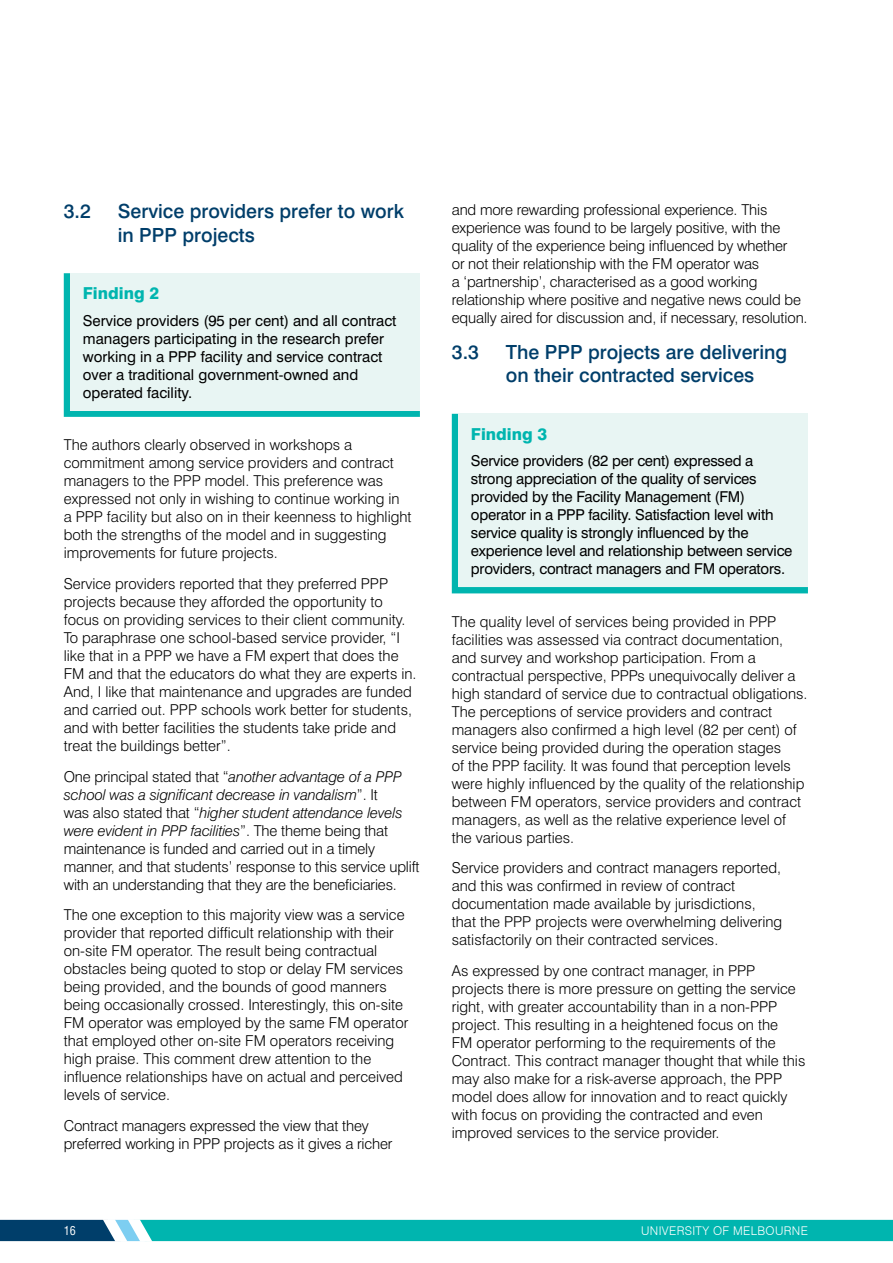
<style>
.page{position:relative;width:893px;height:1263px;background:#fff}
.page>*{position:absolute;margin:0;border:0;box-sizing:border-box;transform-origin:0 0}
.t1{font:500 19.5px/23.4px "Swiss 721 BT";color:#003e6a}
.t2{font:800 16.5px "Swiss 721 BT";color:#00b5af}
.t3{font:300 15px/18px "Swiss 721 BT";color:#000}
.t4{font:15px/18px "Swiss 721 BT";letter-spacing:-.015em;color:#000}
.t5{font:300 12px "Swiss 721 BT";letter-spacing:.03em;color:#fff}
.t6{font:condensed 12px "Swiss 721 BT";color:#fff}
.s1{font-style:italic}
</style>
<div class="page">
<svg style="left:0;top:1219px;width:893px;height:23px;background:#1bafb0"></svg>
<svg style="left:64px;top:273px;width:356px;height:144px;background:#1cbcb7"></svg>
<div style="left:70px;top:273px;width:350px;height:137px;background:#e8f5f3"></div>
<svg style="left:452px;top:414px;width:356px;height:179px;background:#01b5af"></svg>
<div style="left:458px;top:414px;width:350px;height:173px;background:#e8f5f3"></div>
<h1 class="t1" style="left:64px;top:199px;width:29px">3.2</h1>
<h1 class="t1" style="left:118px;top:199px;width:288px">Service providers prefer to work in PPP projects</h1>
<p class="t2" style="left:83px;top:283px;width:78px">Finding 2</p>
<p class="t4" style="left:83px;top:311px;width:315px">Service providers (95 per cent) and all contract managers participating in the research prefer working in a PPP facility and service contract over a traditional government-owned and operated facility.</p>
<p class="t3" style="left:64px;top:436px;width:349px">The authors clearly observed in workshops a commitment among service providers and contract managers to the PPP model. This preference was expressed not only in wishing to continue working in<br>a PPP facility but also on in their keenness to highlight both the strengths of the model and in suggesting improvements for future projects.</p>
<p class="t3" style="left:64px;top:574px;width:354px">Service providers reported that they preferred PPP projects because they afforded the opportunity to focus on providing services to their client community.<br>To paraphrase one school-based service provider, “I like that in a PPP we have a FM expert that does the FM and that the educators do what they are experts in.<br>And, I like that maintenance and upgrades are funded and carried out. PPP schools work better for students, and with better facilities the students take pride and treat the buildings better”.</p>
<p class="t3" style="left:64px;top:767px;width:357px">One principal stated that “<span class="s1">another advantage of a PPP school was a significant decrease in vandalism</span>”. It<br>was also stated that “<span class="s1">higher student attendance levels were evident in PPP facilities</span>”. The theme being that maintenance is funded and carried out in a timely manner, and that students’ response to this service uplift with an understanding that they are the beneficiaries.</p>
<p class="t3" style="left:64px;top:906px;width:346px">The one exception to this majority view was a service provider that reported difficult relationship with their on-site FM operator. The result being contractual obstacles being quoted to stop or delay FM services being provided, and the bounds of good manners being occasionally crossed. Interestingly, this on-site FM operator was employed by the same FM operator that employed other on-site FM operators receiving high praise. This comment drew attention to the influence relationships have on actual and perceived levels of service.</p>
<p class="t3" style="left:64px;top:1117px;width:330px">Contract managers expressed the view that they preferred working in PPP projects as it gives a richer</p>
<p class="t3" style="left:452px;top:200px;width:357px">and more rewarding professional experience. This experience was found to be largely positive, with the quality of the experience being influenced by whether<br>or not their relationship with the FM operator was<br>a ‘partnership’, characterised as a good working relationship where positive and negative news could be equally aired for discussion and, if necessary, resolution.</p>
<h1 class="t1" style="left:452px;top:340px;width:29px">3.3</h1>
<h1 class="t1" style="left:506px;top:340px;width:283px">The PPP projects are delivering on their contracted services</h1>
<p class="t2" style="left:471px;top:424px;width:78px">Finding 3</p>
<p class="t4" style="left:471px;top:452px;width:323px">Service providers (82 per cent) expressed a strong appreciation of the quality of services provided by the Facility Management (FM) operator in a PPP facility. Satisfaction level with service quality is strongly influenced by the experience level and relationship between service providers, contract managers and FM operators.</p>
<p class="t3" style="left:452px;top:612px;width:357px">The quality level of services being provided in PPP facilities was assessed via contract documentation, and survey and workshop participation. From a contractual perspective, PPPs unequivocally deliver a high standard of service due to contractual obligations.<br>The perceptions of service providers and contract managers also confirmed a high level (82 per cent) of service being provided during the operation stages<br>of the PPP facility. It was found that perception levels were highly influenced by the quality of the relationship between FM operators, service providers and contract managers, as well as the relative experience level of the various parties.</p>
<p class="t3" style="left:452px;top:859px;width:332px">Service providers and contract managers reported, and this was confirmed in review of contract documentation made available by jurisdictions, that the PPP projects were overwhelming delivering satisfactorily on their contracted services.</p>
<p class="t3" style="left:452px;top:962px;width:355px">As expressed by one contract manager, in PPP projects there is more pressure on getting the service right, with greater accountability than in a non-PPP project. This resulting in a heightened focus on the<br>FM operator performing to the requirements of the Contract. This contract manager thought that while this may also make for a risk-averse approach, the PPP model does allow for innovation and to react quickly with focus on providing the contracted and even improved services to the service provider.</p>
<p class="t6" style="left:64px;top:1223px;width:13px">16</p>
<p class="t5" style="left:641px;top:1223px;width:168px">UNIVERSITY OF MELBOURNE</p>
</div>
